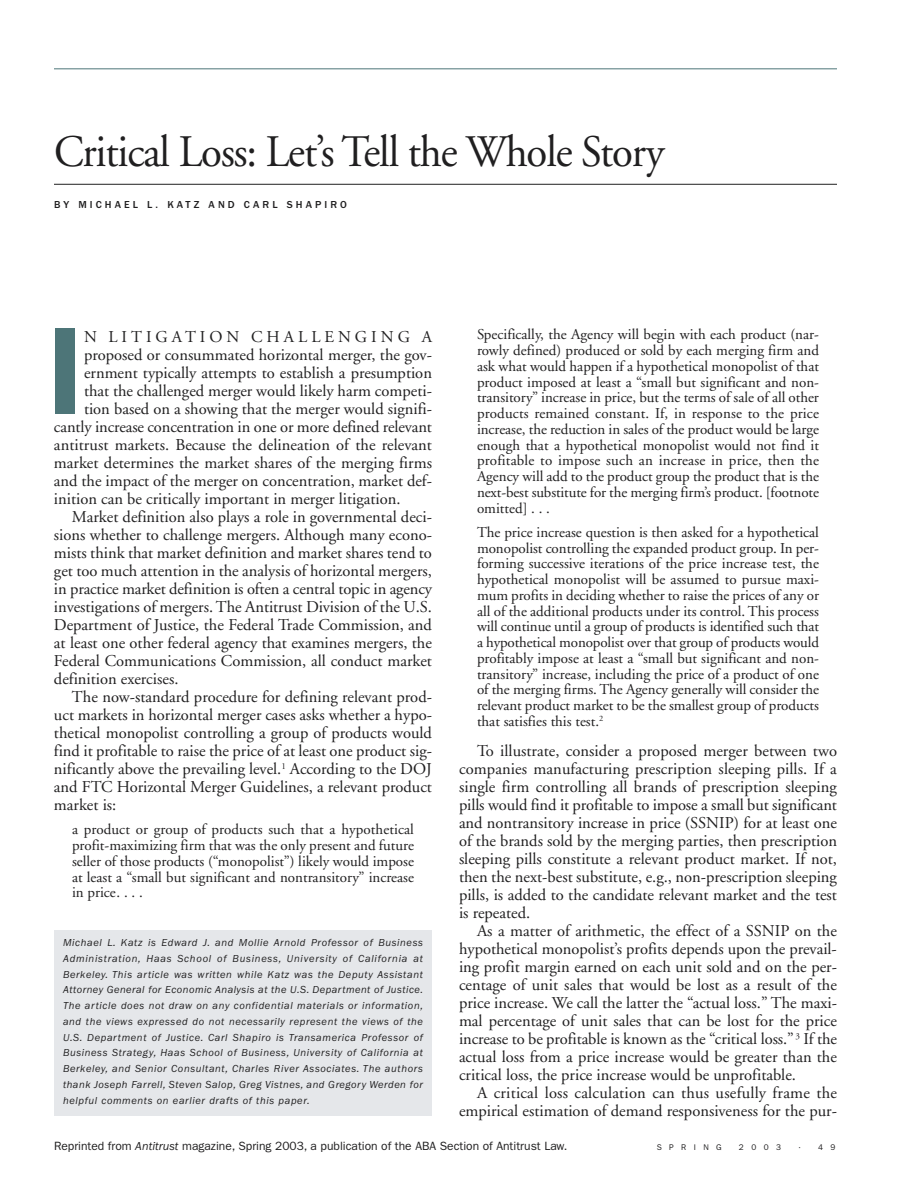
<style>
.page{position:relative;width:918px;height:1188px;background:#fff}
.page>*{position:absolute;margin:0;border:0;box-sizing:border-box;transform-origin:0 0}
.t1{font:600 124.5px "Franklin Gothic";color:#4d7578}
.t2{font:45px "Adobe Garamond";letter-spacing:-.025em;color:#201f20;scale:.95 1}
.t3{font:16.5px/18px "Adobe Garamond";color:#201f20;text-align:justify}
.t4{font:16.5px "Adobe Garamond";letter-spacing:.24em;color:#201f20}
.t5{font:15px/15.8px "Adobe Garamond";color:#201f20;text-align:justify}
.t6{font:12px "Franklin Gothic";color:#201f20}
.t7{font:italic 10.5px/15.8px "Franklin Gothic";letter-spacing:.06em;color:#201f20;text-align:justify}
.t8{font:500 10.5px "Franklin Gothic";letter-spacing:.295em;color:#201f20}
.t9{font:8.25px "Franklin Gothic";letter-spacing:.9em;color:#201f20}
.s1{font-style:italic}
</style>
<div class="page">
<hr style="left:54px;top:68px;width:783px;height:1px;background:#4d7578">
<hr style="left:54px;top:184px;width:783px;height:1px;background:#201f20">
<div style="left:54px;top:930px;width:378px;height:186px;background:#e5e7ea"></div>
<h2 class="t2" style="left:54px;top:133px;width:644px">Critical Loss: Let’s Tell the Whole Story</h2>
<p class="t8" style="left:54px;top:201px;width:294px">BY MICHAEL L. KATZ AND CARL SHAPIRO</p>
<h1 class="t1" style="left:47px;top:329px;width:39px">I</h1>
<p class="t4" style="left:84px;top:330px;width:350px">N LITIGATION CHALLENGING A</p>
<p class="t3" style="left:84px;top:347px;width:350px">proposed or consummated horizontal merger, the gov-</p>
<p class="t3" style="left:84px;top:365px;width:349px">ernment typically attempts to establish a presumption</p>
<p class="t3" style="left:84px;top:383px;width:350px">that the challenged merger would likely harm competi-</p>
<p class="t3" style="left:84px;top:401px;width:350px">tion based on a showing that the merger would signifi-</p>
<p class="t3" style="left:54px;top:419px;width:379px">cantly increase concentration in one or more defined relevant</p>
<p class="t3" style="left:54px;top:437px;width:380px">antitrust markets. Because the delineation of the relevant</p>
<p class="t3" style="left:54px;top:455px;width:380px">market determines the market shares of the merging firms</p>
<p class="t3" style="left:54px;top:473px;width:380px">and the impact of the merger on concentration, market def-</p>
<p class="t3" style="left:54px;top:491px;width:348px">inition can be critically important in merger litigation.</p>
<p class="t3" style="left:72px;top:509px;width:362px">Market definition also plays a role in governmental deci-</p>
<p class="t3" style="left:54px;top:527px;width:379px">sions whether to challenge mergers. Although many econo-</p>
<p class="t3" style="left:54px;top:545px;width:379px">mists think that market definition and market shares tend to</p>
<p class="t3" style="left:54px;top:563px;width:380px">get too much attention in the analysis of horizontal mergers,</p>
<p class="t3" style="left:54px;top:581px;width:380px">in practice market definition is often a central topic in agency</p>
<p class="t3" style="left:54px;top:599px;width:379px">investigations of mergers. The Antitrust Division of the U.S.</p>
<p class="t3" style="left:54px;top:617px;width:380px">Department of Justice, the Federal Trade Commission, and</p>
<p class="t3" style="left:54px;top:635px;width:379px">at least one other federal agency that examines mergers, the</p>
<p class="t3" style="left:54px;top:653px;width:380px">Federal Communications Commission, all conduct market</p>
<p class="t3" style="left:54px;top:671px;width:126px">definition exercises.</p>
<p class="t3" style="left:72px;top:689px;width:362px">The now-standard procedure for defining relevant prod-</p>
<p class="t3" style="left:54px;top:707px;width:380px">uct markets in horizontal merger cases asks whether a hypo-</p>
<p class="t3" style="left:54px;top:725px;width:380px">thetical monopolist controlling a group of products would</p>
<p class="t3" style="left:54px;top:743px;width:379px">find it profitable to raise the price of at least one product sig-</p>
<p class="t3" style="left:54px;top:761px;width:380px">nificantly above the prevailing level.<sup>1</sup> According to the DOJ</p>
<p class="t3" style="left:54px;top:779px;width:380px">and FTC Horizontal Merger Guidelines, a relevant product</p>
<p class="t3" style="left:54px;top:797px;width:64px">market is:</p>
<p class="t5" style="left:72px;top:823px;width:344px">a product or group of products such that a hypothetical profit-maximizing firm that was the only present and future seller of those products (“monopolist”) likely would impose at least a “small but significant and nontransitory” increase in price. . . .</p>
<p class="t7" style="left:63px;top:936px;width:362px">Michael L. Katz is Edward J. and Mollie Arnold Professor of Business Administration, Haas School of Business, University of California at Berkeley. This article was written while Katz was the Deputy Assistant Attorney General for Economic Analysis at the U.S. Department of Justice.<br>The article does not draw on any confidential materials or information, and the views expressed do not necessarily represent the views of the U.S. Department of Justice. Carl Shapiro is Transamerica Professor of Business Strategy, Haas School of Business, University of California at Berkeley, and Senior Consultant, Charles River Associates. The authors thank Joseph Farrell, Steven Salop, Greg Vistnes, and Gregory Werden for helpful comments on earlier drafts of this paper.</p>
<p class="t5" style="left:477px;top:328px;width:344px">Specifically, the Agency will begin with each product (nar&shy;rowly defined) produced or sold by each merging firm and ask what would happen if a hypothetical monopolist of that product imposed at least a “small but significant and non&shy;transitory” increase in price, but the terms of sale of all other products remained constant. If, in response to the price increase, the reduction in sales of the product would be large enough that a hypothetical monopolist would not find it profitable to impose such an increase in price, then the Agency will add to the product group the product that is the next-best substitute for the merging firm’s product. [footnote omitted] . . .</p>
<p class="t5" style="left:477px;top:526px;width:344px">The price increase question is then asked for a hypothetical monopolist controlling the expanded product group. In per&shy;forming successive iterations of the price increase test, the hypothetical monopolist will be assumed to pursue maxi&shy;mum profits in deciding whether to raise the prices of any or all of the additional products under its control. This process will continue until a group of products is identified such that a hypothetical monopolist over that group of products would profitably impose at least a “small but significant and non&shy;transitory” increase, including the price of a product of one of the merging firms. The Agency generally will consider the relevant product market to be the smallest group of products that satisfies this test.<sup>2</sup></p>
<p class="t3" style="left:459px;top:743px;width:380px;text-indent:18px">To illustrate, consider a proposed merger between two companies manufacturing prescription sleeping pills. If a single firm controlling all brands of prescription sleeping pills would find it profitable to impose a small but significant and nontransitory increase in price (SSNIP) for at least one of the brands sold by the merging parties, then prescription sleeping pills constitute a relevant product market. If not, then the next-best substitute, e.g., non-prescription sleeping pills, is added to the candidate relevant market and the test is repeated.</p>
<p class="t3" style="left:459px;top:923px;width:380px;text-indent:18px">As a matter of arithmetic, the effect of a SSNIP on the hypothetical monopolist’s profits depends upon the prevail&shy;ing profit margin earned on each unit sold and on the per&shy;centage of unit sales that would be lost as a result of the price increase. We call the latter the “actual loss.” The maxi&shy;mal percentage of unit sales that can be lost for the price increase to be profitable is known as the “critical loss.” <sup>3</sup> If the actual loss from a price increase would be greater than the critical loss, the price increase would be unprofitable.</p>
<p class="t3" style="left:459px;top:1085px;width:380px;text-align:right">A critical loss calculation can thus usefully frame the empirical estimation of demand responsiveness for the pur-</p>
<p class="t6" style="left:54px;top:1142px;width:515px">Reprinted from <span class="s1">Antitrust</span> magazine, Spring 2003, a publication of the ABA Section of Antitrust Law.</p>
<p class="t9" style="left:657px;top:1144px;width:66px">SPRING</p>
<p class="t9" style="left:739px;top:1144px;width:44px">2003</p>
<p class="t9" style="left:798px;top:1144px;width:39px">· 4 9</p>
</div>
